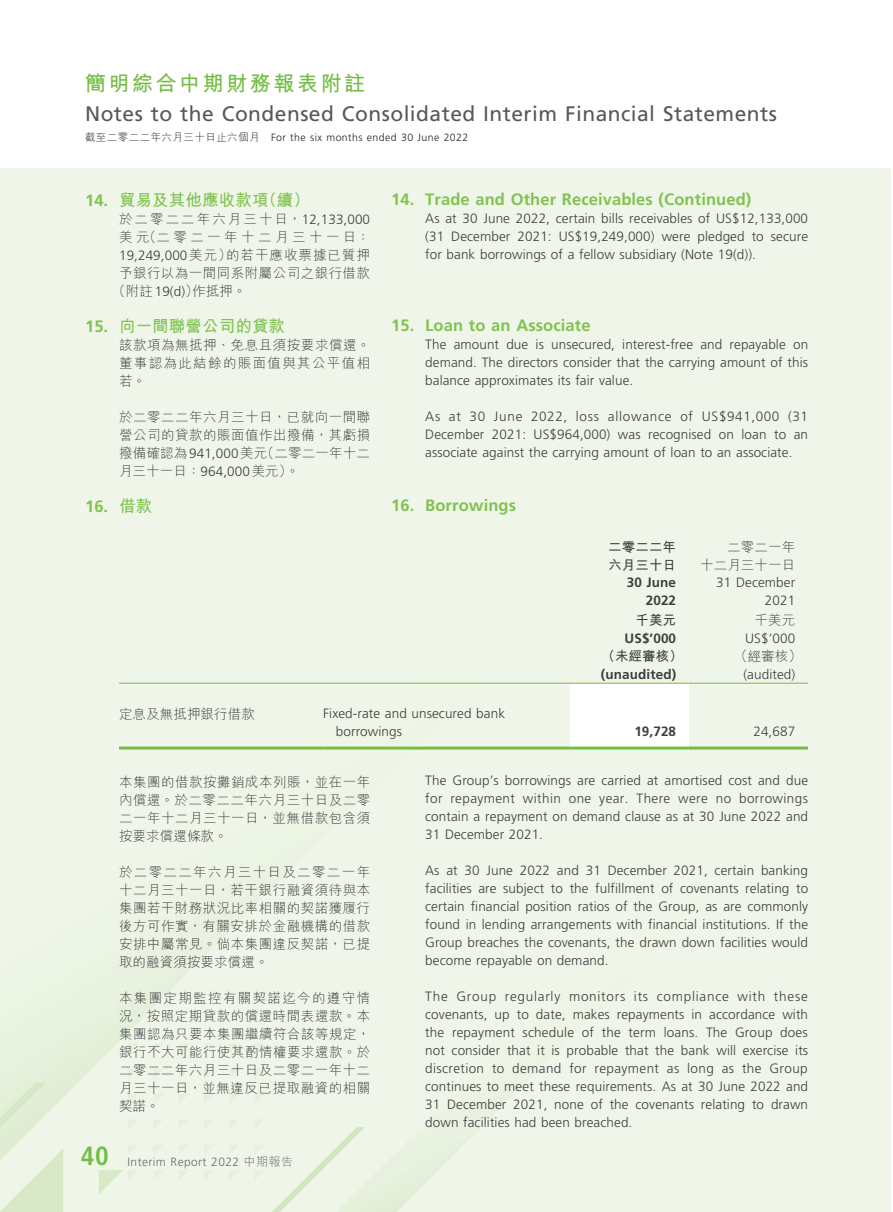
<style>
.page{position:relative;width:893px;height:1212px;background:#fff}
.page>*{position:absolute;margin:0;border:0;box-sizing:border-box;transform-origin:0 0}
.t1{font:21px "Frutiger LT Std";letter-spacing:.02em;color:#57585a}
.t2{font:700 21px "M Hei HK";letter-spacing:.12em;color:#74bd43}
.t3{font:700 16.5px "Frutiger LT Std";letter-spacing:.005em;color:#81c251}
.t4{font:700 16.5px "M Hei HK";letter-spacing:.005em;color:#81c251}
.t5{font:300 13.5px/18px "Frutiger LT Std";letter-spacing:.005em;color:#3e3e3f;text-align:justify}
.t6{font:300 13.5px/18px "M Hei HK";letter-spacing:.035em;color:#3e3e3f;text-align:justify}
.t7{font:700 13.5px "Frutiger LT Std";letter-spacing:.005em;color:#3e3e3f}
.t8{font:300 13.5px "M Hei HK";letter-spacing:.075em;color:#3e3e3f}
.t9{font:300 13.5px "M Hei HK";letter-spacing:.15em;color:#3e3e3f}
.t10{font:700 13.5px "M Hei HK";letter-spacing:.005em;color:#3e3e3f}
.t11{font:300 13.5px "M Hei HK";letter-spacing:.005em;color:#3e3e3f}
.t12{font:300 13.5px "M Hei HK";letter-spacing:.255em;color:#3e3e3f}
.t13{font:300 12px "Frutiger LT Std";letter-spacing:.03em;color:#6c6d70}
.t14{font:300 10.5px "Frutiger LT Std";letter-spacing:.04em;color:#231f20}
.s1{font-family:"M Hei HK"}
.s2{font-family:"Frutiger LT Std"}
.s3{font-weight:700;font-stretch:condensed;font-size:26.25px;color:#74bd43}
</style>
<div class="page">
<hr style="left:119px;top:683px;width:204px;height:1px;background:#74bd43">
<hr style="left:323px;top:683px;width:247px;height:1px;background:#74bd43">
<hr style="left:570px;top:683px;width:119px;height:1px;background:#74bd43">
<hr style="left:689px;top:683px;width:119px;height:1px;background:#74bd43">
<hr style="left:119px;top:746px;width:204px;height:3px;background:#74bd43">
<hr style="left:323px;top:746px;width:247px;height:3px;background:#74bd43">
<hr style="left:570px;top:746px;width:119px;height:3px;background:#74bd43">
<hr style="left:689px;top:746px;width:119px;height:3px;background:#74bd43">
<h1 class="t2" style="left:85px;top:68px;width:282px">簡明綜合中期財務報表附註</h1>
<h1 class="t1" style="left:85px;top:102px;width:693px">Notes to the Condensed Consolidated Interim Financial Statements</h1>
<p class="t14" style="left:85px;top:131px;width:385px"><span class="s1">截至二零二二年六月三十日止六個月</span> For the six months ended 30 June 2022</p>
<p class="t4" style="left:85px;top:188px;width:227px"><span class="s2">14.</span> 貿易及其他應收款項（續）</p>
<p class="t9" style="left:119px;top:212px;width:253px">於二零二二年六月三十日，<span class="s2">12,133,000</span></p>
<p class="t12" style="left:119px;top:230px;width:252px">美元（二零二一年十二月三十一日：</p>
<p class="t8" style="left:119px;top:248px;width:253px"><span class="s2">19,249,000</span>美元）的若干應收票據已質押</p>
<p class="t6" style="left:119px;top:264px;width:253px">予銀行以為一間同系附屬公司之銀行借款</p>
<p class="t6" style="left:112px;top:282px;width:136px">（附註<span class="s2">19(d)</span>）作抵押。</p>
<p class="t4" style="left:85px;top:314px;width:202px"><span class="s2">15.</span> 向一間聯營公司的貸款</p>
<p class="t6" style="left:119px;top:336px;width:253px">該款項為無抵押、免息且須按要求償還。董事認為此結餘的賬面值與其公平值相若。</p>
<p class="t6" style="left:119px;top:408px;width:253px">於二零二二年六月三十日，已就向一間聯營公司的貸款的賬面值作出撥備，其虧損撥備確認為<span class="s2">941,000</span>美元（二零二一年十二月三十一日：<span class="s2">964,000</span>美元）。</p>
<p class="t3" style="left:85px;top:497px;width:69px">16. <span class="s1">借款</span></p>
<p class="t3" style="left:391px;top:190px;width:362px">14. Trade and Other Receivables (Continued)</p>
<p class="t5" style="left:425px;top:210px;width:384px">As at 30 June 2022, certain bills receivables of US$12,133,000 (31 December 2021: US$19,249,000) were pledged to secure for bank borrowings of a fellow subsidiary (Note 19(d)).</p>
<p class="t3" style="left:391px;top:316px;width:201px">15. Loan to an Associate</p>
<p class="t5" style="left:425px;top:336px;width:384px">The amount due is unsecured, interest-free and repayable on demand. The directors consider that the carrying amount of this balance approximates its fair value.</p>
<p class="t5" style="left:425px;top:408px;width:384px">As at 30 June 2022, loss allowance of US$941,000 (31<br>December 2021: US$964,000) was recognised on loan to an associate against the carrying amount of loan to an associate.</p>
<p class="t3" style="left:391px;top:496px;width:126px">16. Borrowings</p>
<p class="t10" style="left:608px;top:537px;width:69px">二零二二年</p>
<p class="t6" style="left:727px;top:538px;width:69px">二零二一年</p>
<p class="t10" style="left:608px;top:555px;width:69px">六月三十日</p>
<p class="t11" style="left:700px;top:558px;width:97px">十二月三十一日</p>
<p class="t7" style="left:627px;top:575px;width:51px">30 June</p>
<p class="t5" style="left:716px;top:574px;width:80px">31 December</p>
<p class="t7" style="left:646px;top:593px;width:32px">2022</p>
<p class="t5" style="left:765px;top:592px;width:32px">2021</p>
<p class="t10" style="left:635px;top:611px;width:42px">千美元</p>
<p class="t6" style="left:754px;top:611px;width:42px">千美元</p>
<p class="t7" style="left:625px;top:630px;width:53px">US$’000</p>
<p class="t5" style="left:745px;top:629px;width:52px">US$’000</p>
<p class="t10" style="left:601px;top:647px;width:83px">（未經審核）</p>
<p class="t6" style="left:734px;top:647px;width:69px">（經審核）</p>
<p class="t7" style="left:601px;top:666px;width:77px">(unaudited)</p>
<p class="t5" style="left:743px;top:665px;width:53px">(audited)</p>
<p class="t11" style="left:119px;top:707px;width:137px">定息及無抵押銀行借款</p>
<p class="t5" style="left:336px;top:705px;width:171px;text-indent:-13px">Fixed-rate and unsecured bank borrowings</p>
<p class="t7" style="left:634px;top:724px;width:43px">19,728</p>
<p class="t5" style="left:753px;top:723px;width:43px">24,687</p>
<p class="t5" style="left:425px;top:772px;width:384px">The Group’s borrowings are carried at amortised cost and due for repayment within one year. There were no borrowings contain a repayment on demand clause as at 30 June 2022 and 31 December 2021.</p>
<p class="t5" style="left:425px;top:862px;width:384px">As at 30 June 2022 and 31 December 2021, certain banking facilities are subject to the fulfillment of covenants relating to certain financial position ratios of the Group, as are commonly found in lending arrangements with financial institutions. If the Group breaches the covenants, the drawn down facilities would become repayable on demand.</p>
<p class="t5" style="left:425px;top:988px;width:384px">The Group regularly monitors its compliance with these covenants, up to date, makes repayments in accordance with the repayment schedule of the term loans. The Group does not consider that it is probable that the bank will exercise its discretion to demand for repayment as long as the Group continues to meet these requirements. As at 30 June 2022 and 31 December 2021, none of the covenants relating to drawn down facilities had been breached.</p>
<p class="t6" style="left:119px;top:773px;width:253px">本集團的借款按攤銷成本列賬，並在一年內償還。於二零二二年六月三十日及二零二一年十二月三十一日，並無借款包含須按要求償還條款。</p>
<p class="t6" style="left:119px;top:863px;width:253px">於二零二二年六月三十日及二零二一年十二月三十一日，若干銀行融資須待與本集團若干財務狀況比率相關的契諾獲履行後方可作實，有關安排於金融機構的借款安排中屬常見。倘本集團違反契諾，已提取的融資須按要求償還。</p>
<p class="t6" style="left:119px;top:989px;width:253px">本集團定期監控有關契諾迄今的遵守情況，按照定期貸款的償還時間表還款。本集團認為只要本集團繼續符合該等規定，銀行不大可能行使其酌情權要求還款。於二零二二年六月三十日及二零二一年十二月三十一日，並無違反已提取融資的相關契諾。</p>
<p class="t13" style="left:81px;top:1155px;width:214px"><span class="s3">40</span> Interim Report 2022 <span class="s1">中期報告</span></p>
</div>
